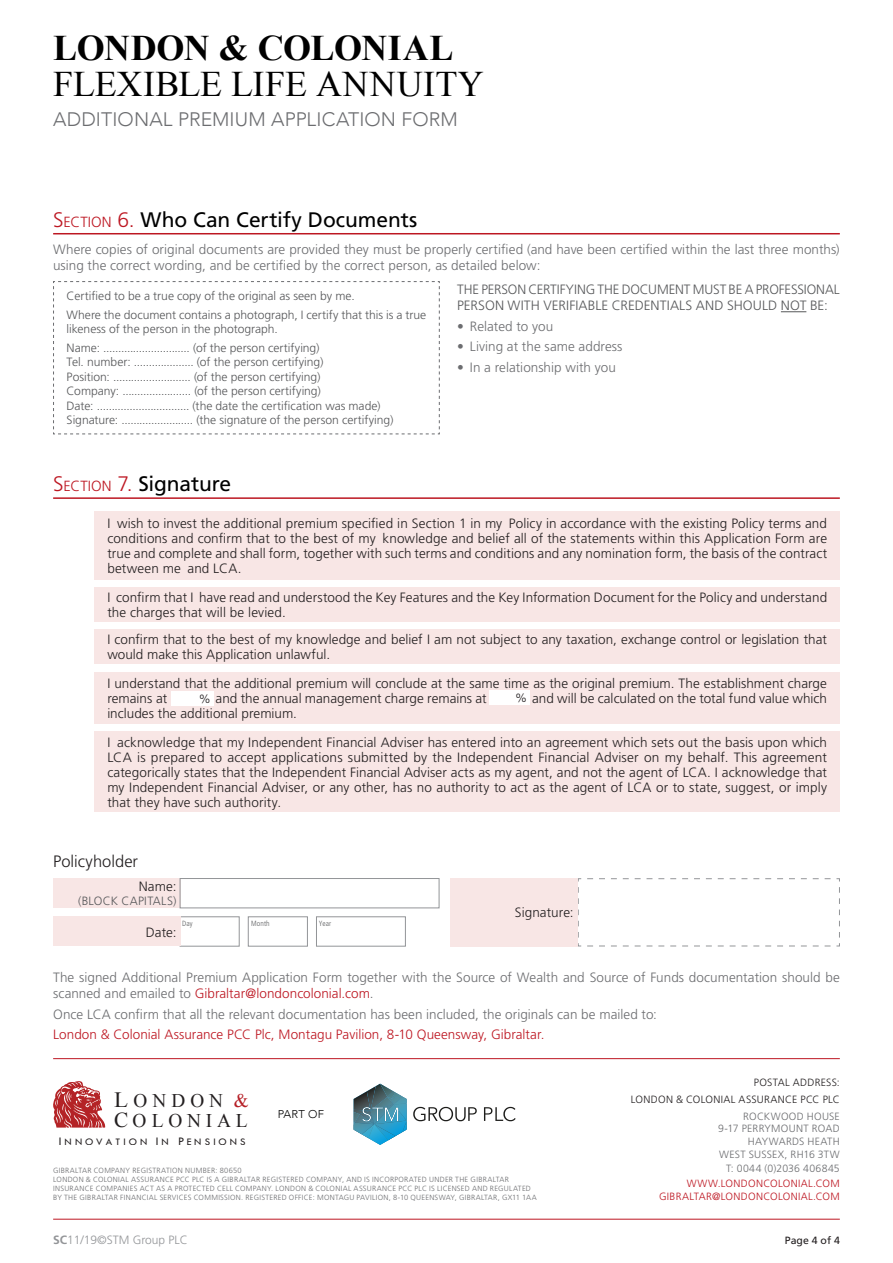
<style>
.page{position:relative;width:893px;height:1263px;background:#fff}
.page>*{position:absolute;margin:0;border:0;box-sizing:border-box;transform-origin:0 0}
.t1{font:36px "Times New Roman";letter-spacing:.01em;color:#000}
.t2{font:700 36px "Times New Roman";letter-spacing:-.01em;color:#000}
.t3{font:21px "Frutiger LT Std";letter-spacing:-.005em;color:#000}
.t4{font:300 19.5px "Avenir";letter-spacing:.005em;color:#6c6d70}
.t5{font:19.35px "Times New Roman";letter-spacing:.245em;color:#231f20}
.t6{font:19.2px "Times New Roman";letter-spacing:.265em;color:#231f20}
.t7{font:300 16.5px "Frutiger LT Std";color:#231f20}
.t8{font:300 13.5px/15px "Frutiger LT Std";letter-spacing:.005em;color:#231f20}
.Body_Text{font:300 13.5px/16.2px "Frutiger LT Std";letter-spacing:.005em;color:#6c6d70}
.text-white1{font:300 13.5px/16.2px "Frutiger LT Std";color:#57585a}
.Body_Text-2{font:300 13.5px "Frutiger LT Std";color:#bd1722}
.text-white1-2{font:300 12px/14.4px "Frutiger LT Std";color:#57585a}
.t9{font:300 12px "Frutiger LT Std";color:#939598}
.text-white1-3{font:300 12px "Frutiger LT Std";letter-spacing:.025em;color:#57585a}
.t10{font:300 12px "Frutiger LT Std";color:#231f20}
.t11{font:300 11.25px "Avenir";letter-spacing:.015em;color:#000}
.Main_Text{font:300 10.5px "Frutiger LT Std";letter-spacing:.025em;color:#6c6d70}
.Main_Text-2{font:300 10.5px "Frutiger LT Std";letter-spacing:.03em;color:#bd1722}
.Main_Text-3{font:300 10.5px "Frutiger LT Std";letter-spacing:.03em;color:#231f20}
.t12{font:10.5px "Frutiger LT Std";color:#231f20}
.t13{font:10.35px "Tw Cen";letter-spacing:.285em;color:#231f20;scale:1.05 1}
.Main_Text-4{font:300 7.5px/9px "Frutiger LT Std";letter-spacing:.04em;color:#6c6d70}
.t14{font:300 condensed 7.5px "Frutiger LT Std";letter-spacing:.02em;color:#57585a}
.s1{font-weight:300;color:#bd1722}
.s2{font-weight:300;font-size:14.7px;color:#bd1722}
.s3{color:#bd1722}
.s4{font-size:21.75px}
.s5{color:#b62027}
.s6{font-size:21.3px}
.s7{font-size:12px}
.s8{font-weight:700}
</style>
<div class="page">
<hr style="left:53px;top:1219px;width:787px;height:1px;background:#bd1722">
<hr style="left:53px;top:233px;width:787px;height:1px;background:#bd1722">
<svg style="left:781px;top:311px;width:25px;height:1px"></svg>
<svg style="left:53px;top:281px;width:387px;height:154px"></svg>
<div style="left:180px;top:916px;width:59px;height:30px;border:1px solid #939598"></div>
<div style="left:95px;top:672px;width:745px;height:51px;background:#f8e6e5"></div>
<div style="left:95px;top:731px;width:745px;height:81px;background:#f8e6e5"></div>
<hr style="left:53px;top:497px;width:787px;height:2px;background:#bd1722">
<svg style="left:577px;top:878px;width:263px;height:69px"></svg>
<div style="left:450px;top:878px;width:128px;height:68px;background:#f8e6e5"></div>
<div style="left:53px;top:878px;width:128px;height:30px;background:#f8e6e5"></div>
<div style="left:180px;top:878px;width:259px;height:30px;border:1px solid #939598"></div>
<div style="left:53px;top:916px;width:128px;height:30px;background:#f8e6e5"></div>
<div style="left:316px;top:916px;width:90px;height:30px;border:1px solid #939598"></div>
<div style="left:248px;top:916px;width:60px;height:30px;border:1px solid #939598"></div>
<div style="left:95px;top:511px;width:745px;height:68px;background:#f8e6e5"></div>
<div style="left:95px;top:588px;width:745px;height:34px;background:#f8e6e5"></div>
<div style="left:95px;top:630px;width:745px;height:34px;background:#f8e6e5"></div>
<hr style="left:53px;top:1058px;width:787px;height:1px;background:#bd1722">
<svg style="left:53px;top:1081px;width:52px;height:47px"></svg>
<svg style="left:484px;top:1107px;width:32px;height:14px"></svg>
<svg style="left:354px;top:1084px;width:123px;height:61px"></svg>
<div style="left:489px;top:690px;width:40px;height:15px;background:#fff"></div>
<div style="left:171px;top:691px;width:42px;height:15px;background:#fff"></div>
<h1 class="t2" style="left:53px;top:23px;width:402px">LONDON &amp; COLONIAL</h1>
<h1 class="t1" style="left:53px;top:60px;width:432px">FLEXIBLE LIFE ANNUITY</h1>
<h3 class="t4" style="left:53px;top:108px;width:406px">ADDITIONAL PREMIUM APPLICATION FORM</h3>
<p class="t3" style="left:53px;top:207px;width:366px"><span class="s1">S</span><span class="s2">ECTION</span> <span class="s1">6.</span> Who Can Certify Documents</p>
<p class="Body_Text" style="left:53px;top:241px;width:788px">Where copies of original documents are provided they must be properly certified (and have been certified within the last three months) using the correct wording, and be certified by the correct person, as detailed below:</p>
<p class="text-white1" style="left:457px;top:282px;width:384px">THE PERSON CERTIFYING THE DOCUMENT MUST BE A PROFESSIONAL<br>PERSON WITH VERIFIABLE CREDENTIALS AND SHOULD NOT BE:</p>
<p class="Body_Text" style="left:457px;top:318px;width:98px">• Related to you</p>
<p class="Body_Text" style="left:457px;top:339px;width:167px">• Living at the same address</p>
<p class="Body_Text" style="left:457px;top:359px;width:160px">• In a relationship with you</p>
<p class="text-white1-2" style="left:67px;top:289px;width:290px">Certified to be a true copy of the original as seen by me.</p>
<p class="text-white1-2" style="left:67px;top:308px;width:361px">Where the document contains a photograph, I certify that this is a true likeness of the person in the photograph.</p>
<p class="text-white1-2" style="left:67px;top:341px;width:254px">Name: ............................. (of the person certifying)</p>
<p class="text-white1-2" style="left:67px;top:355px;width:258px">Tel. number: .................... (of the person certifying)</p>
<p class="text-white1-2" style="left:67px;top:370px;width:255px">Position: .......................... (of the person certifying)</p>
<p class="text-white1-2" style="left:67px;top:384px;width:256px">Company: ....................... (of the person certifying)</p>
<p class="text-white1-2" style="left:67px;top:398px;width:315px">Date: ............................... (the date the certification was made)</p>
<p class="text-white1-2" style="left:67px;top:413px;width:328px">Signature: ........................ (the signature of the person certifying)</p>
<p class="t3" style="left:53px;top:471px;width:180px"><span class="s1">S</span><span class="s2">ECTION</span> <span class="s1">7.</span> Signature</p>
<p class="t8" style="left:107px;top:516px;width:721px;text-align:justify">I wish to invest the additional premium specified in Section 1 in my Policy in accordance with the existing Policy terms and conditions and confirm that to the best of my knowledge and belief all of the statements within this Application Form are true and complete and shall form, together with such terms and conditions and any nomination form, the basis of the contract between me and LCA.</p>
<p class="t8" style="left:107px;top:590px;width:721px">I confirm that I have read and understood the Key Features and the Key Information Document for the Policy and understand the charges that will be levied.</p>
<p class="t8" style="left:107px;top:632px;width:721px">I confirm that to the best of my knowledge and belief I am not subject to any taxation, exchange control or legislation that would make this Application unlawful.</p>
<p class="t8" style="left:107px;top:676px;width:721px">I understand that the additional premium will conclude at the same time as the original premium. The establishment charge remains at</p>
<p class="t8" style="left:216px;top:691px;width:272px">and the annual management charge remains at</p>
<p class="t8" style="left:532px;top:691px;width:296px">and will be calculated on the total fund value which</p>
<p class="t8" style="left:107px;top:706px;width:191px">includes the additional premium.</p>
<p class="t8" style="left:107px;top:735px;width:721px;text-align:justify">I acknowledge that my Independent Financial Adviser has entered into an agreement which sets out the basis upon which LCA is prepared to accept applications submitted by the Independent Financial Adviser on my behalf. This agreement categorically states that the Independent Financial Adviser acts as my agent, and not the agent of LCA. I acknowledge that my Independent Financial Adviser, or any other, has no authority to act as the agent of LCA or to state, suggest, or imply that they have such authority.</p>
<p class="t10" style="left:199px;top:692px;width:13px">%</p>
<p class="t10" style="left:515px;top:691px;width:13px">%</p>
<p class="t7" style="left:53px;top:852px;width:86px">Policyholder</p>
<p class="t8" style="left:139px;top:879px;width:39px">Name:</p>
<p class="text-white1-3" style="left:78px;top:894px;width:100px">(BLOCK CAPITALS)</p>
<p class="t8" style="left:146px;top:924px;width:32px">Date:</p>
<p class="t14" style="left:182px;top:919px;width:12px">Day</p>
<p class="t14" style="left:251px;top:919px;width:20px">Month</p>
<p class="t14" style="left:319px;top:919px;width:14px">Year</p>
<p class="t8" style="left:515px;top:905px;width:60px">Signature:</p>
<p class="Body_Text" style="left:53px;top:969px;width:788px">The signed Additional Premium Application Form together with the Source of Wealth and Source of Funds documentation should be scanned and emailed to <span class="s3">Gibraltar@londoncolonial.com</span>.</p>
<p class="Body_Text" style="left:53px;top:1006px;width:605px">Once LCA confirm that all the relevant documentation has been included, the originals can be mailed to:</p>
<p class="Body_Text-2" style="left:53px;top:1027px;width:493px">London &amp; Colonial Assurance PCC Plc, Montagu Pavilion, 8-10 Queensway, Gibraltar.</p>
<h3 class="t6" style="left:114px;top:1087px;width:136px"><span class="s4">L</span>ONDON <span class="s5">&amp;</span></h3>
<h3 class="t5" style="left:114px;top:1108px;width:135px"><span class="s6">C</span>OLONIAL</h3>
<p class="t13" style="left:59px;top:1135px;width:179px"><span class="s7">I</span>NNOVATION <span class="s7">I</span>N <span class="s7">P</span>ENSIONS</p>
<p class="t11" style="left:278px;top:1107px;width:48px">PART OF</p>
<p class="Main_Text-4" style="left:53px;top:1166px;width:190px">GIBRALTAR COMPANY REGISTRATION NUMBER: 80650</p>
<p class="Main_Text-4" style="left:53px;top:1175px;width:485px">LONDON &amp; COLONIAL ASSURANCE PCC PLC IS A GIBRALTAR REGISTERED COMPANY, AND IS INCORPORATED UNDER THE GIBRALTAR<br>INSURANCE COMPANIES ACT AS A PROTECTED CELL COMPANY. LONDON &amp; COLONIAL ASSURANCE PCC PLC IS LICENSED AND REGULATED<br>BY THE GIBRALTAR FINANCIAL SERVICES COMMISSION. REGISTERED OFFICE: MONTAGU PAVILION, 8-10 QUEENSWAY, GIBRALTAR, GX11 1AA</p>
<p class="Main_Text-3" style="left:754px;top:1076px;width:87px">POSTAL ADDRESS:</p>
<p class="Main_Text-3" style="left:631px;top:1093px;width:210px">LONDON &amp; COLONIAL ASSURANCE PCC PLC</p>
<p class="Main_Text" style="left:743px;top:1110px;width:98px">ROCKWOOD HOUSE</p>
<p class="Main_Text" style="left:718px;top:1123px;width:123px">9-17 PERRYMOUNT ROAD</p>
<p class="Main_Text" style="left:748px;top:1135px;width:93px">HAYWARDS HEATH</p>
<p class="Main_Text" style="left:719px;top:1148px;width:122px">WEST SUSSEX, RH16 3TW</p>
<p class="Main_Text" style="left:726px;top:1163px;width:115px">T: 0044 (0)2036 406845</p>
<p class="Main_Text-2" style="left:687px;top:1177px;width:155px">WWW.LONDONCOLONIAL.COM</p>
<p class="Main_Text-2" style="left:659px;top:1190px;width:182px">GIBRALTAR@LONDONCOLONIAL.COM</p>
<p class="t9" style="left:53px;top:1233px;width:136px"><span class="s8">SC</span>11/19©STM Group PLC</p>
<p class="t12" style="left:785px;top:1234px;width:56px">Page 4 of 4</p>
</div>
